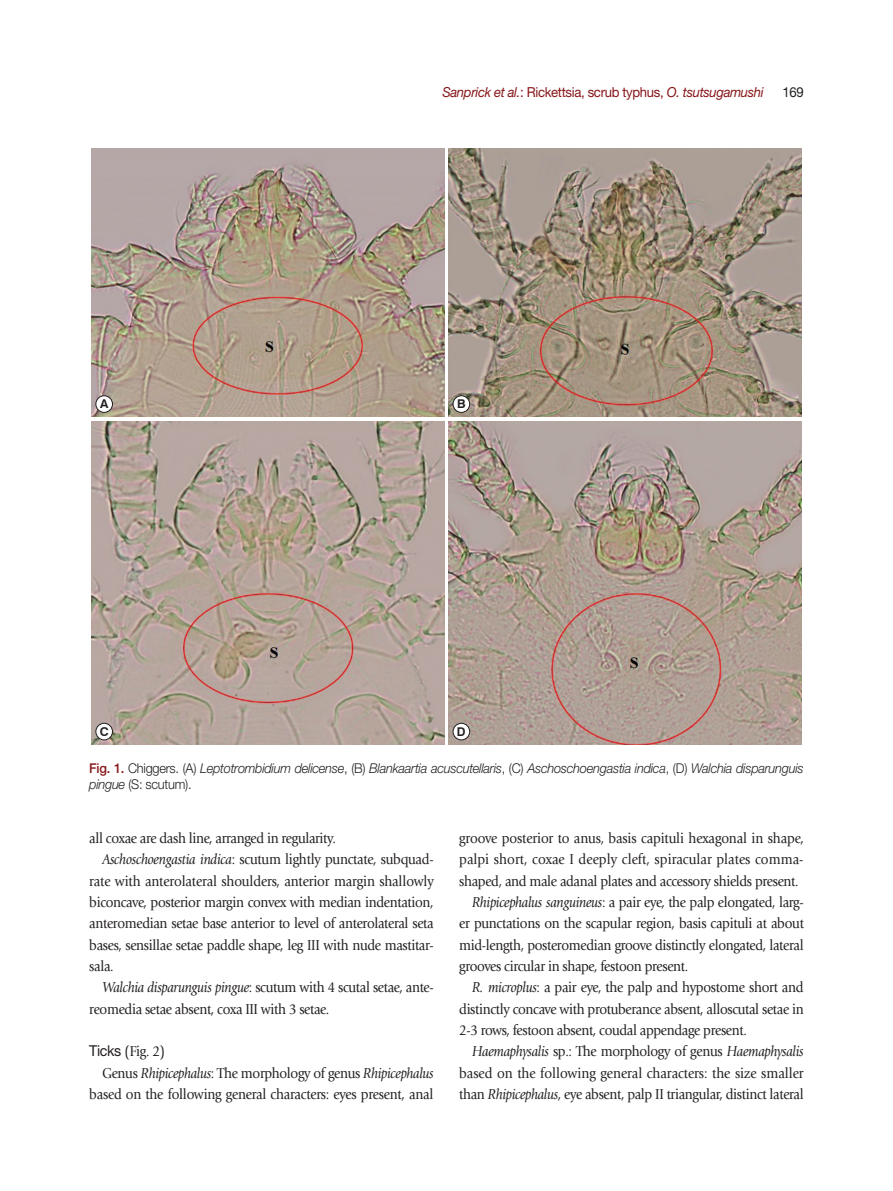
<style>
.page{position:relative;width:893px;height:1191px;background:#fff}
.page>*{position:absolute;margin:0;border:0;box-sizing:border-box;transform-origin:0 0}
.본문{font:15px/21.3px "Giovanni Std";letter-spacing:-.025em;color:#231f20;text-align:justify;scale:.9 1}
.본문_중제목{font:15px "Giovanni Std";color:#231f20;scale:.9 1}
.하시라{font:italic 13.8px "Helvetica Neue LT Std";letter-spacing:-.025em;color:#88181b;scale:.95 1}
.하시라-2{font:13.8px "Helvetica Neue LT Std";color:#231f20;scale:.95 1}
.표_제목__그림_설명{font:italic 300 13.5px/16.2px "Helvetica Neue LT Std";letter-spacing:-.02em;color:#231f20;scale:.95 1}
.t1{font:700 12.15px "Swiss 721 BT";color:#231f20}
.s1{font-style:normal}
.s2{font-weight:500;font-style:normal;color:#88181b}
.s3{font-style:italic}
.s4{font-family:"Helvetica Neue LT Std"}
</style>
<div class="page">
<img style="left:91px;top:149px;width:353px;height:268px">
<img style="left:449px;top:149px;width:352px;height:268px">
<img style="left:91px;top:421px;width:353px;height:323px">
<img style="left:449px;top:421px;width:352px;height:323px">
<div style="left:96px;top:396px;width:16px;height:16px;background:#fff;border-radius:50%"></div>
<div style="left:96px;top:395px;width:17px;height:17px;border:1px solid #231f20;border-radius:50%"></div>
<div style="left:453px;top:396px;width:17px;height:16px;background:#fff;border-radius:50%"></div>
<div style="left:453px;top:395px;width:17px;height:17px;border:1px solid #231f20;border-radius:50%"></div>
<div style="left:96px;top:723px;width:16px;height:17px;background:#fff;border-radius:50%"></div>
<div style="left:96px;top:723px;width:17px;height:17px;border:1px solid #231f20;border-radius:50%"></div>
<div style="left:453px;top:723px;width:17px;height:17px;background:#fff;border-radius:50%"></div>
<div style="left:453px;top:723px;width:17px;height:17px;border:1px solid #231f20;border-radius:50%"></div>
<p class="하시라" style="left:442px;top:83px;width:340px">Sanprick et al.<span class="s1">: Rickettsia, scrub typhus,</span> O. tsutsugamushi</p>
<p class="하시라-2" style="left:782px;top:83px;width:24px">169</p>
<p class="t1" style="left:100px;top:397px;width:10px">A</p>
<p class="t1" style="left:457px;top:397px;width:10px">B</p>
<p class="t1" style="left:100px;top:724px;width:10px">C</p>
<p class="t1" style="left:457px;top:724px;width:10px">D</p>
<p class="표_제목__그림_설명" style="left:89px;top:759px;width:753px"><span class="s2">Fig. 1.</span> <span class="s1">Chiggers. (A)</span> Leptotrombidium delicense<span class="s1">, (B)</span> Blankaartia acuscutellaris<span class="s1">, (C)</span> Aschoschoengastia indica<span class="s1">, (D)</span> Walchia disparunguis pingue <span class="s1">(S: scutum).</span></p>
<p class="본문" style="left:89px;top:827px;width:275px">all coxae are dash line, arranged in regularity.</p>
<p class="본문" style="left:89px;top:849px;width:384px;text-indent:13px"><span class="s3">Aschoschoengastia indica</span>: scutum lightly punctate, subquad&shy;rate with anterolateral shoulders, anterior margin shallowly biconcave, posterior margin convex with median indentation, anteromedian setae base anterior to level of anterolateral seta bases, sensillae setae paddle shape, leg III with nude mastitar&shy;sala.</p>
<p class="본문" style="left:89px;top:977px;width:384px;text-indent:13px"><span class="s3">Walchia disparunguis pingue</span>: scutum with 4 scutal setae, ante&shy;reomedia setae absent, coxa III with 3 setae.</p>
<p class="본문_중제목" style="left:89px;top:1043px;width:86px"><span class="s4">Ticks</span> (Fig. 2)</p>
<p class="본문" style="left:89px;top:1062px;width:384px;text-align:right">Genus <span class="s3">Rhipicephalus</span>: The morphology of genus <span class="s3">Rhipicephalus </span>based on the following general characters: eyes present, anal</p>
<p class="본문" style="left:459px;top:827px;width:384px">groove posterior to anus, basis capituli hexagonal in shape, palpi short, coxae I deeply cleft, spiracular plates comma&shy;shaped, and male adanal plates and accessory shields present.</p>
<p class="본문" style="left:459px;top:891px;width:384px;text-indent:13px"><span class="s3">Rhipicephalus sanguineus</span>: a pair eye, the palp elongated, larg&shy;er punctations on the scapular region, basis capituli at about mid-length, posteromedian groove distinctly elongated, lateral grooves circular in shape, festoon present.</p>
<p class="본문" style="left:459px;top:977px;width:384px;text-indent:13px"><span class="s3">R. microplus</span>: a pair eye, the palp and hypostome short and distinctly concave with protuberance absent, alloscutal setae in 2-3 rows, festoon absent, coudal appendage present.</p>
<p class="본문" style="left:459px;top:1040px;width:384px;text-indent:13px"><span class="s3">Haemaphysalis</span> sp.: The morphology of genus <span class="s3">Haemaphysalis </span>based on the following general characters: the size smaller than <span class="s3">Rhipicephalus</span>, eye absent, palp II triangular, distinct lateral</p>
</div>
